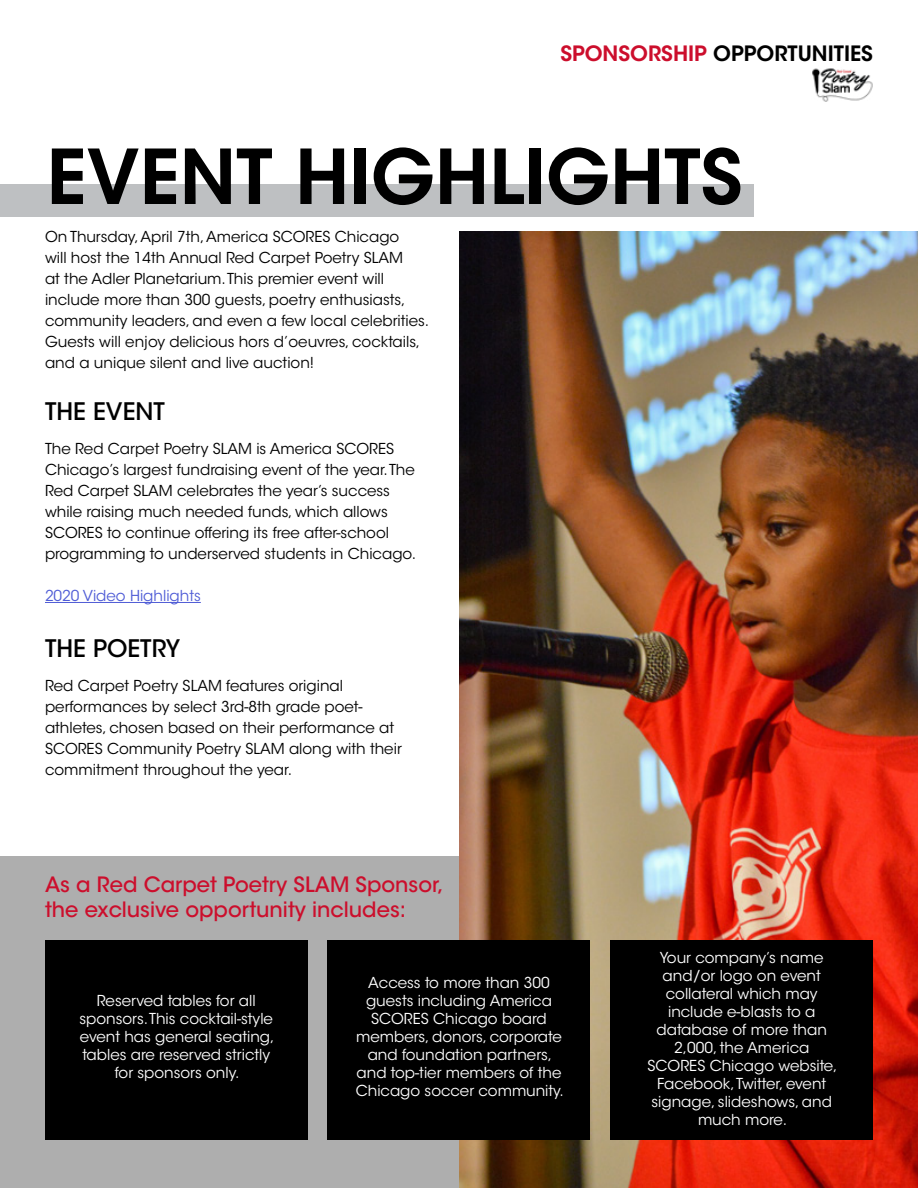
<style>
.page{position:relative;width:918px;height:1188px;background:#fff}
.page>*{position:absolute;margin:0;border:0;box-sizing:border-box;transform-origin:0 0}
.t1{font:600 75px "ITC Avant Garde Std";color:#000}
.t2{font:500 24px "ITC Avant Garde Std";color:#000}
.t3{font:500 21px/25.2px "ITC Avant Garde Std";color:#cc0e2c}
.t4{font:600 21px "ITC Avant Garde Std";color:#000}
.t5{font:15px/21px "ITC Avant Garde Std";color:#000}
.t6{font:15px/18px "ITC Avant Garde Std";color:#fff;text-align:center}
.t7{font:15px "ITC Avant Garde Std";color:#4f5cd6}
.s1{color:#cc0e2c}
</style>
<div class="page">
<div style="left:0;top:856px;width:918px;height:332px;background:#aeaeae"></div>
<div style="left:0;top:184px;width:753px;height:34px;background:#bec0c2"></div>
<div style="left:45px;top:940px;width:263px;height:200px;background:#000"></div>
<img style="left:459px;top:231px;width:459px;height:957px">
<hr style="left:45px;top:602px;width:156px;height:1px;background:#4f5cd6">
<div style="left:328px;top:940px;width:262px;height:200px;background:#000"></div>
<div style="left:610px;top:940px;width:263px;height:200px;background:#000"></div>
<img style="left:812px;top:68px;width:61px;height:34px">
<h3 class="t4" style="left:560px;top:40px;width:314px"><span class="s1">SPONSORSHIP</span> OPPORTUNITIES</h3>
<h1 class="t1" style="left:47px;top:129px;width:697px">EVENT HIGHLIGHTS</h1>
<p class="t5" style="left:45px;top:226px;width:386px">On Thursday, April 7th, America SCORES Chicago<br>will host the 14th Annual Red Carpet Poetry SLAM<br>at the Adler Planetarium. This premier event will include more than 300 guests, poetry enthusiasts, community leaders, and even a few local celebrities.<br>Guests will enjoy delicious hors d’oeuvres, cocktails, and a unique silent and live auction!</p>
<h2 class="t2" style="left:45px;top:397px;width:121px">THE EVENT</h2>
<p class="t5" style="left:45px;top:438px;width:373px">The Red Carpet Poetry SLAM is America SCORES Chicago’s largest fundraising event of the year. The Red Carpet SLAM celebrates the year’s success while raising much needed funds, which allows SCORES to continue offering its free after-school programming to underserved students in Chicago.</p>
<p class="t7" style="left:45px;top:586px;width:157px">2020 Video Highlights</p>
<h2 class="t2" style="left:45px;top:633px;width:137px">THE POETRY</h2>
<p class="t5" style="left:45px;top:675px;width:358px">Red Carpet Poetry SLAM features original performances by select 3rd-8th grade poet&shy;athletes, chosen based on their performance at SCORES Community Poetry SLAM along with their commitment throughout the year.</p>
<h3 class="t3" style="left:45px;top:871px;width:400px">As a Red Carpet Poetry SLAM Sponsor, the exclusive opportunity includes:</h3>
<p class="t6" style="left:79px;top:992px;width:196px">Reserved tables for all sponsors. This cocktail-style event has general seating, tables are reserved strictly for sponsors only.</p>
<p class="t6" style="left:356px;top:974px;width:210px">Access to more than 300 guests including America<br>SCORES Chicago board members, donors, corporate and foundation partners, and top-tier members of the<br>Chicago soccer community.</p>
<p class="t6" style="left:648px;top:949px;width:192px">Your company’s name and/or logo on event collateral which may include e-blasts to a database of more than<br>2,000, the America<br>SCORES Chicago website,<br>Facebook, Twitter, event signage, slideshows, and much more.</p>
</div>
